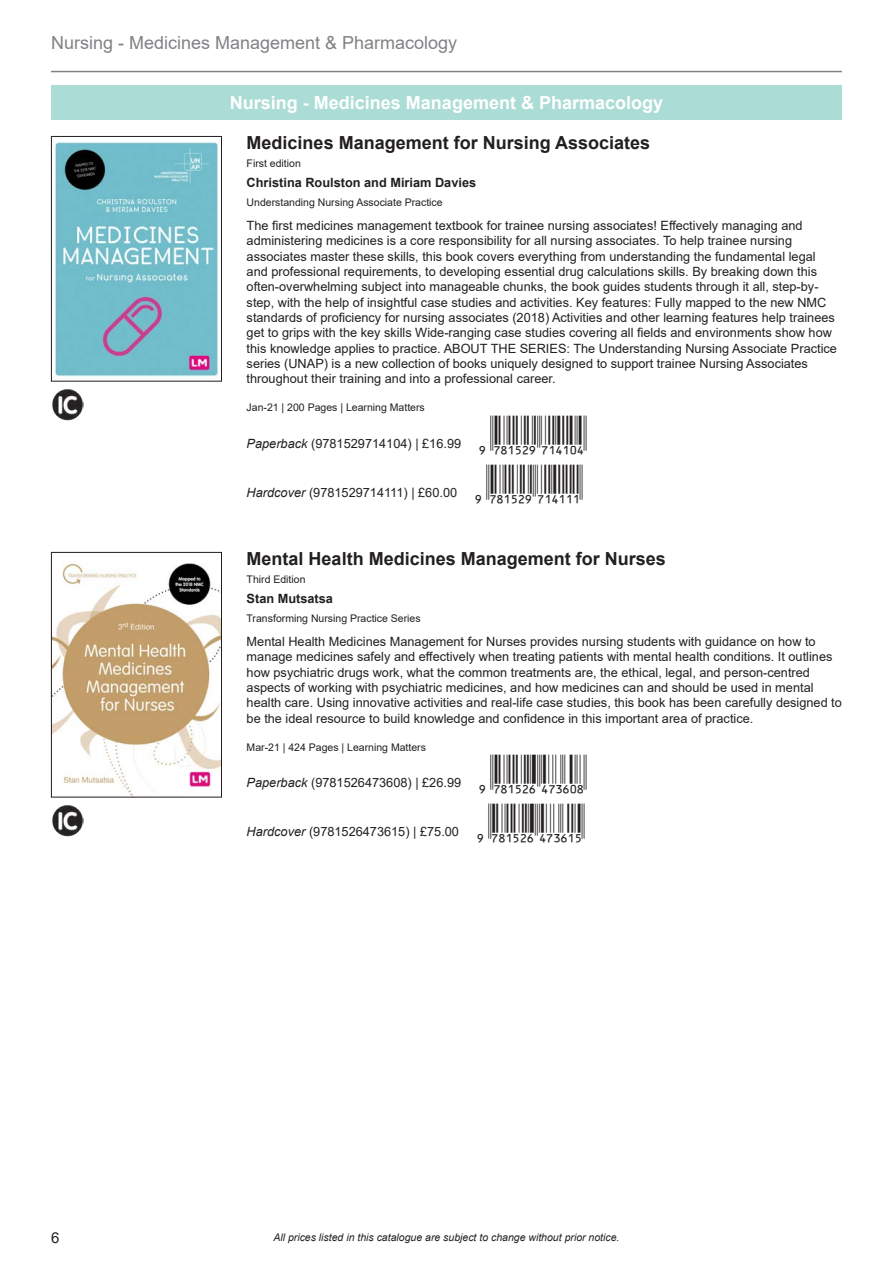
<style>
.page{position:relative;width:893px;height:1263px;background:#fff}
.page>*{position:absolute;margin:0;border:0;box-sizing:border-box;transform-origin:0 0}
.t1{font:39px "Ean Bwr P36 Tt";color:#231f20}
.t2{font:700 18px "Arial";color:#231f20}
.t3{font:18px "Arial";color:#808285}
.t4{font:700 18px "Arial";color:#fff}
.t5{font:15px "Arial";color:#231f20}
.t6{font:12.75px/15.3px "Arial";color:#231f20}
.t7{font:700 12.75px "Arial";color:#231f20}
.t8{font:10.5px "Arial";color:#231f20}
.t9{font:italic 10.5px "Arial";color:#231f20}
.s1{font-style:italic}
</style>
<div class="page">
<hr style="left:51px;top:71px;width:791px;height:1px;background:#808285">
<div style="left:51px;top:85px;width:791px;height:34px;background:#abdcd6"></div>
<img style="left:53px;top:142px;width:166px;height:237px">
<div style="left:51px;top:136px;width:171px;height:245px;border:1px solid #231f20"></div>
<img style="left:52px;top:389px;width:32px;height:32px">
<img style="left:53px;top:563px;width:167px;height:232px">
<div style="left:51px;top:552px;width:171px;height:245px;border:1px solid #231f20"></div>
<img style="left:52px;top:805px;width:32px;height:32px">
<h2 class="t3" style="left:51px;top:30px;width:408px">Nursing - Medicines Management &amp; Pharmacology</h2>
<h2 class="t4" style="left:230px;top:90px;width:435px">Nursing - Medicines Management &amp; Pharmacology</h2>
<h2 class="t2" style="left:247px;top:130px;width:405px">Medicines Management for Nursing Associates</h2>
<p class="t8" style="left:247px;top:156px;width:56px">First edition</p>
<p class="t7" style="left:247px;top:173px;width:231px">Christina Roulston and Miriam Davies</p>
<p class="t8" style="left:247px;top:195px;width:198px">Understanding Nursing Associate Practice</p>
<p class="t6" style="left:247px;top:218px;width:592px">The first medicines management textbook for trainee nursing associates! Effectively managing and administering medicines is a core responsibility for all nursing associates. To help trainee nursing associates master these skills, this book covers everything from understanding the fundamental legal and professional requirements, to developing essential drug calculations skills. By breaking down this often-overwhelming subject into manageable chunks, the book guides students through it all, step-by&shy;step, with the help of insightful case studies and activities. Key features: Fully mapped to the new NMC standards of proficiency for nursing associates (2018) Activities and other learning features help trainees get to grips with the key skills Wide-ranging case studies covering all fields and environments show how this knowledge applies to practice. ABOUT THE SERIES: The Understanding Nursing Associate Practice series (UNAP) is a new collection of books uniquely designed to support trainee Nursing Associates throughout their training and into a professional career.</p>
<p class="t8" style="left:247px;top:400px;width:180px">Jan-21 | 200 Pages | Learning Matters</p>
<p class="t6" style="left:247px;top:436px;width:216px"><span class="s1">Paperback</span> (9781529714104) | £16.99</p>
<h1 class="t1" style="left:468px;top:415px;width:120px">,!7IB5C9-HBEBAE!</h1>
<p class="t6" style="left:247px;top:484px;width:212px"><span class="s1">Hardcover</span> (9781529714111) | £60.00</p>
<h1 class="t1" style="left:464px;top:464px;width:120px">,!7IB5C9-HBEBBB!</h1>
<h2 class="t2" style="left:247px;top:546px;width:421px">Mental Health Medicines Management for Nurses</h2>
<p class="t8" style="left:247px;top:572px;width:60px">Third Edition</p>
<p class="t7" style="left:247px;top:589px;width:88px">Stan Mutsatsa</p>
<p class="t8" style="left:247px;top:611px;width:176px">Transforming Nursing Practice Series</p>
<p class="t6" style="left:247px;top:634px;width:597px">Mental Health Medicines Management for Nurses provides nursing students with guidance on how to manage medicines safely and effectively when treating patients with mental health conditions. It outlines how psychiatric drugs work, what the common treatments are, the ethical, legal, and person-centred aspects of working with psychiatric medicines, and how medicines can and should be used in mental health care. Using innovative activities and real-life case studies, this book has been carefully designed to be the ideal resource to build knowledge and confidence in this important area of practice.</p>
<p class="t8" style="left:247px;top:740px;width:181px">Mar-21 | 424 Pages | Learning Matters</p>
<p class="t6" style="left:247px;top:775px;width:216px"><span class="s1">Paperback</span> (9781526473608) | £26.99</p>
<h1 class="t1" style="left:468px;top:755px;width:120px">,!7IB5C6-EHDGAI!</h1>
<p class="t6" style="left:247px;top:824px;width:214px"><span class="s1">Hardcover</span> (9781526473615) | £75.00</p>
<h1 class="t1" style="left:466px;top:804px;width:120px">,!7IB5C6-EHDGBF!</h1>
<p class="t5" style="left:51px;top:1227px;width:10px">6</p>
<p class="t9" style="left:273px;top:1231px;width:348px">All prices listed in this catalogue are subject to change without prior notice.</p>
</div>
